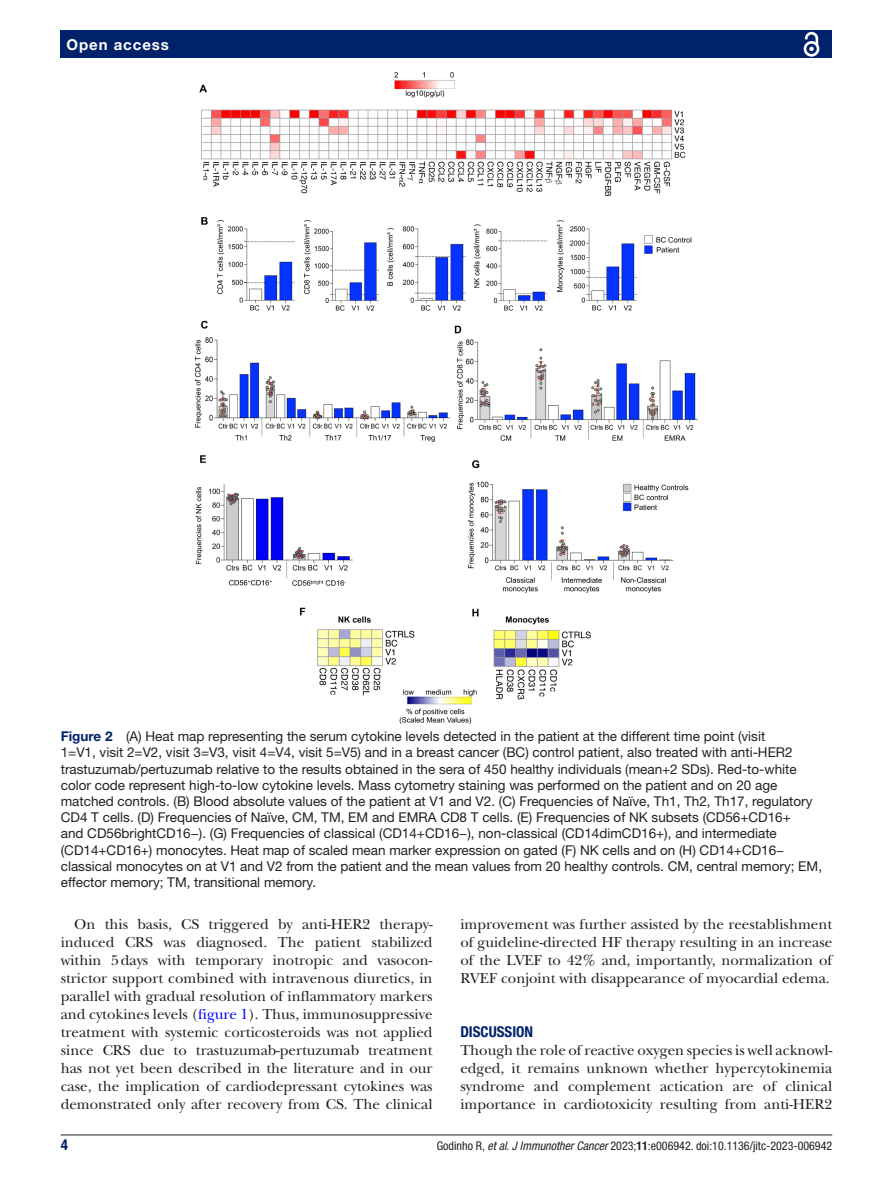
<style>
.page{position:relative;width:893px;height:1191px;background:#fff}
.page>*{position:absolute;margin:0;border:0;box-sizing:border-box;transform-origin:0 0}
.t1{font:15px/18px "New Baskerville";color:#231f20;text-align:justify}
.t2{font:700 condensed 15px "Helvetica Neue LT Std";color:#00226b}
.t3{font:700 15px "Helvetica Neue LT Std";letter-spacing:.065em;color:#fff}
.t4{font:13.5px/16.2px "Helvetica Neue LT Std";color:#231f20}
.t5{font:condensed 12px "Helvetica Neue LT Std";color:#231f20}
.s1{font-weight:700;color:#00226b}
.s2{color:#00f}
.s3{font-style:italic}
.s4{font-weight:700}
</style>
<div class="page">
<hr style="left:61px;top:1134px;width:771px;height:1px;background:#231f20">
<div style="left:61px;top:31px;width:771px;height:27px;background:#00226b"></div>
<svg style="left:803px;top:31px;width:17px;height:26px"></svg>
<img style="left:196px;top:73px;width:501px;height:650px">
<p class="t3" style="left:66px;top:35px;width:104px">Open access</p>
<p class="t4" style="left:61px;top:728px;width:763px"><span class="s1">Figure 2</span> (A) Heat map representing the serum cytokine levels detected in the patient at the different time point (visit<br>1=V1, visit 2=V2, visit 3=V3, visit 4=V4, visit 5=V5) and in a breast cancer (BC) control patient, also treated with anti-HER2 trastuzumab/pertuzumab relative to the results obtained in the sera of 450 healthy individuals (mean+2 SDs). Red-to-white color code represent high-to-low cytokine levels. Mass cytometry staining was performed on the patient and on 20 age matched controls. (B) Blood absolute values of the patient at V1 and V2. (C) Frequencies of Naïve, Th1, Th2, Th17, regulatory CD4 T cells. (D) Frequencies of Naïve, CM, TM, EM and EMRA CD8 T cells. (E) Frequencies of NK subsets (CD56+CD16+<br>and CD56brightCD16−). (G) Frequencies of classical (CD14+CD16−), non-classical (CD14dimCD16+), and intermediate (CD14+CD16+) monocytes. Heat map of scaled mean marker expression on gated (F) NK cells and on (H) CD14+CD16− classical monocytes on at V1 and V2 from the patient and the mean values from 20 healthy controls. CM, central memory; EM, effector memory; TM, transitional memory.</p>
<p class="t1" style="left:61px;top:915px;width:373px;text-indent:13px">On this basis, CS triggered by anti-HER2 therapy&shy;induced CRS was diagnosed. The patient stabilized within 5days with temporary inotropic and vasocon&shy;strictor support combined with intravenous diuretics, in parallel with gradual resolution of inflammatory markers and cytokines levels (<span class="s2">figure 1</span>). Thus, immunosuppressive treatment with systemic corticosteroids was not applied since CRS due to trastuzumab-pertuzumab treatment has not yet been described in the literature and in our case, the implication of cardiodepressant cytokines was demonstrated only after recovery from CS. The clinical</p>
<p class="t1" style="left:460px;top:915px;width:373px">improvement was further assisted by the reestablishment of guideline-directed HF therapy resulting in an increase of the LVEF to 42% and, importantly, normalization of RVEF conjoint with disappearance of myocardial edema.</p>
<p class="t2" style="left:460px;top:1023px;width:74px">DISCUSSION</p>
<p class="t1" style="left:460px;top:1041px;width:373px">Though the role of reactive oxygen species is well acknowl&shy;edged, it remains unknown whether hypercytokinemia syndrome and complement actication are of clinical importance in cardiotoxicity resulting from anti-HER2</p>
<p class="t2" style="left:61px;top:1135px;width:9px">4</p>
<p class="t5" style="left:437px;top:1138px;width:397px">Godinho R, <span class="s3">et al</span>. <span class="s3">J Immunother Cancer</span> 2023;<span class="s4">11</span>:e006942. doi:10.1136/jitc-2023-006942</p>
</div>
